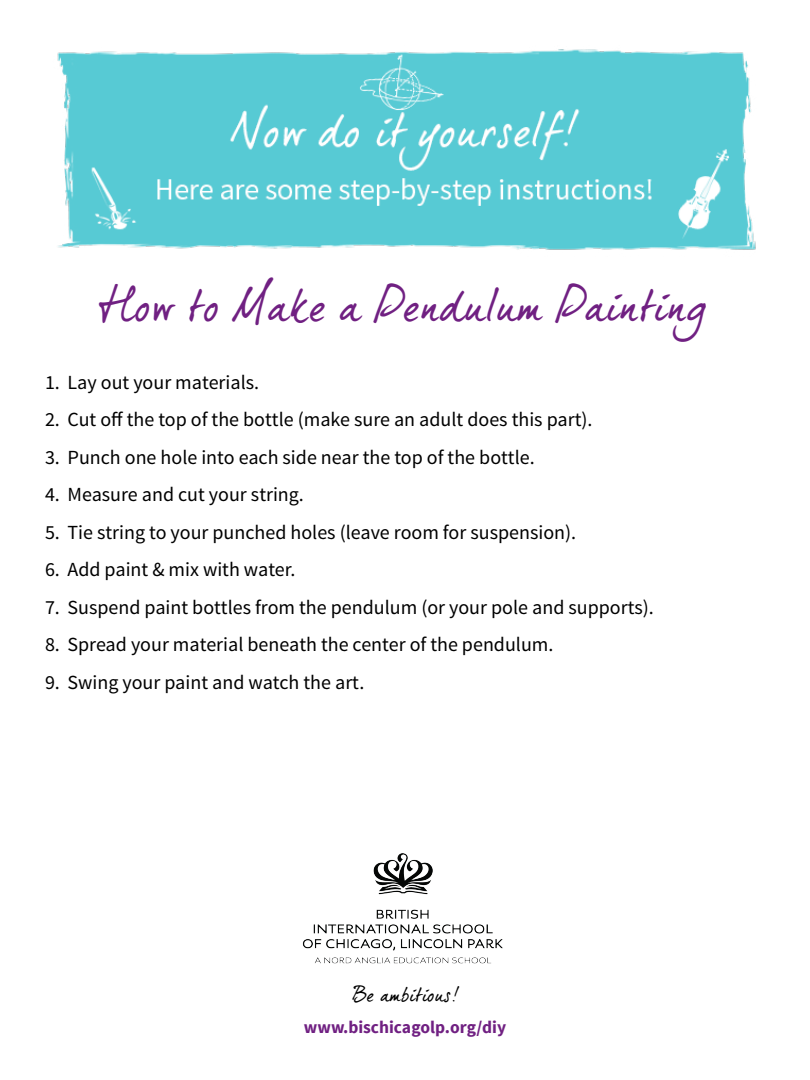
<style>
.page{position:relative;width:810px;height:1080px;background:#fff}
.page>*{position:absolute;margin:0;border:0;box-sizing:border-box;transform-origin:0 0}
.t1{font:45px "dear Joe 5 CASUAL P";color:#702082}
.t2{font:20px "Source Sans Pro";color:#000}
.t3{font:20px "dear Joe 5 CASUAL P";color:#000}
.t4{font:700 17.5px "Source Sans Pro";color:#702082}
</style>
<div class="page">
<img style="left:57px;top:49px;width:699px;height:201px">
<img style="left:302px;top:853px;width:201px;height:111px">
<h1 class="t1" style="left:102px;top:278px;width:608px">How to Make a Pendulum Painting</h1>
<p class="t2" style="left:45px;top:370px;width:216px">1. Lay out your materials.</p>
<p class="t2" style="left:45px;top:407px;width:549px">2. Cut off the top of the bottle (make sure an adult does this part).</p>
<p class="t2" style="left:45px;top:445px;width:491px">3. Punch one hole into each side near the top of the bottle.</p>
<p class="t2" style="left:45px;top:482px;width:260px">4. Measure and cut your string.</p>
<p class="t2" style="left:45px;top:520px;width:533px">5. Tie string to your punched holes (leave room for suspension).</p>
<p class="t2" style="left:45px;top:557px;width:252px">6. Add paint &amp; mix with water.</p>
<p class="t2" style="left:45px;top:595px;width:610px">7. Suspend paint bottles from the pendulum (or your pole and supports).</p>
<p class="t2" style="left:45px;top:632px;width:510px">8. Spread your material beneath the center of the pendulum.</p>
<p class="t2" style="left:45px;top:670px;width:321px">9. Swing your paint and watch the art.</p>
<p class="t3" style="left:352px;top:982px;width:108px">Be ambitious!</p>
<p class="t4" style="left:304px;top:1016px;width:204px">www.bischicagolp.org/diy</p>
</div>
